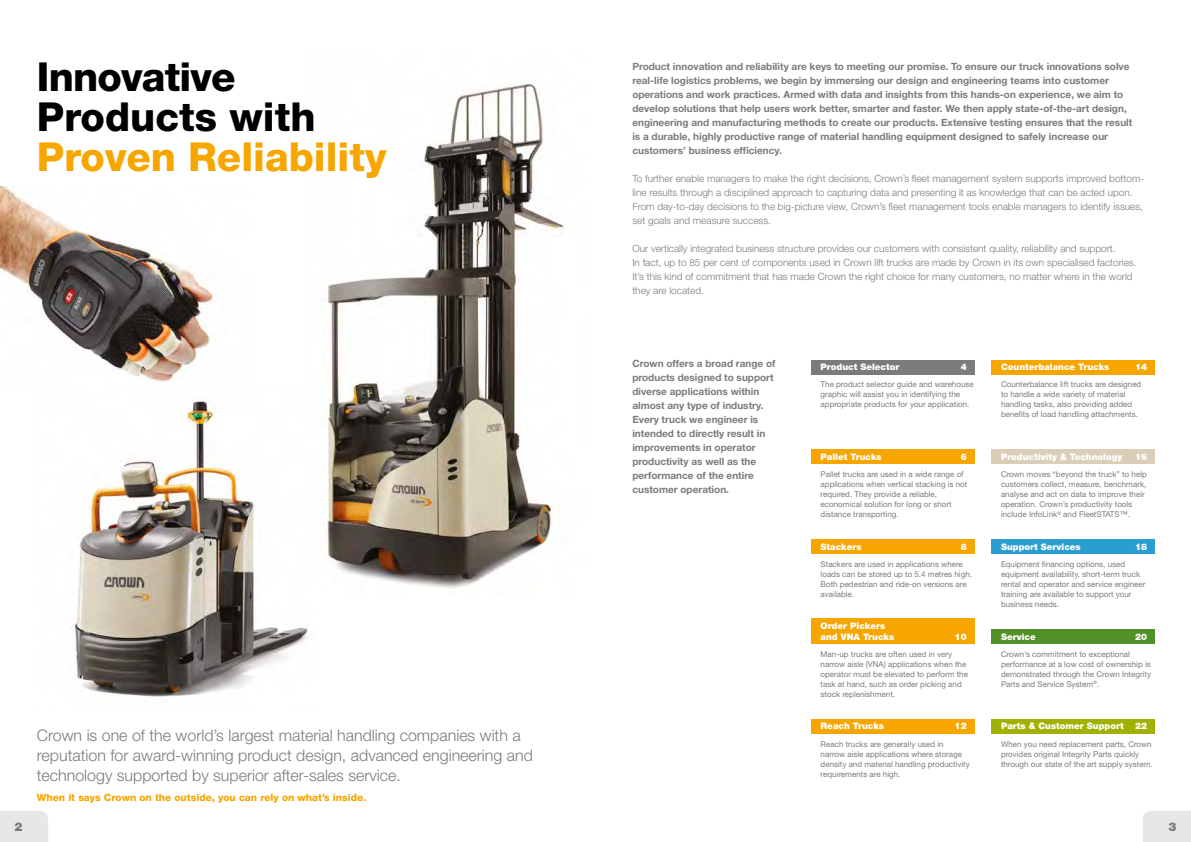
<style>
.page{position:relative;width:1191px;height:842px;background:#fff}
.page>*{position:absolute;margin:0;border:0;box-sizing:border-box;transform-origin:0 0}
.t1{font:800 40px/40px "Helvetica Neue LT Std";letter-spacing:-.02em;color:#000}
.t2{font:800 40px "Helvetica Neue LT Std";color:#f7a600}
.t3{font:300 16px/20px "Helvetica Neue LT Std";color:#7c7b7b}
.t4{font:900 12px "Helvetica Neue LT Std";color:#7c7b7b}
.t5{font:700 10px/14px "Helvetica Neue LT Std";color:#7c7b7b}
.t6{font:300 10px/14px "Helvetica Neue LT Std";color:#7c7b7b}
.t7{font:800 10px "Helvetica Neue LT Std";color:#f7a600}
.t8{font:900 9px/10.8px "Helvetica Neue LT Std";color:#fff}
.t9{font:8px/10px "Helvetica Neue LT Std";color:#7c7b7b}
</style>
<div class="page">
<img style="left:324px;top:82px;width:240px;height:507px">
<svg style="left:0;top:811px;width:48px;height:31px"></svg>
<svg style="left:1143px;top:811px;width:48px;height:31px"></svg>
<div style="left:811px;top:360px;width:163px;height:14px;background:#7c7b7b"></div>
<div style="left:811px;top:450px;width:163px;height:14px;background:#f7a600"></div>
<div style="left:811px;top:539px;width:163px;height:15px;background:#f7a600"></div>
<div style="left:811px;top:618px;width:163px;height:25px;background:#f7a600"></div>
<div style="left:811px;top:719px;width:163px;height:14px;background:#f7a600"></div>
<div style="left:991px;top:360px;width:163px;height:14px;background:#f7a600"></div>
<div style="left:991px;top:450px;width:163px;height:14px;background:#daceb8"></div>
<div style="left:991px;top:539px;width:163px;height:15px;background:#2a9ed0"></div>
<div style="left:991px;top:629px;width:163px;height:14px;background:#519127"></div>
<div style="left:991px;top:719px;width:163px;height:14px;background:#a0b101"></div>
<img style="left:0;top:186px;width:214px;height:196px">
<img style="left:71px;top:401px;width:237px;height:296px">
<h1 class="t1" style="left:37px;top:57px;width:280px">Innovative<br>Products with</h1>
<h1 class="t2" style="left:37px;top:133px;width:351px">Proven Reliability</h1>
<h2 class="t3" style="left:37px;top:725px;width:497px">Crown is one of the world’s largest material handling companies with a reputation for award-winning product design, advanced engineering and technology supported by superior after-sales service.</h2>
<p class="t7" style="left:37px;top:792px;width:331px">When it says Crown on the outside, you can rely on what’s inside.</p>
<p class="t5" style="left:632px;top:59px;width:501px">Product innovation and reliability are keys to meeting our promise. To ensure our truck innovations solve real-life logistics problems, we begin by immersing our design and engineering teams into customer operations and work practices. Armed with data and insights from this hands-on experience, we aim to develop solutions that help users work better, smarter and faster. We then apply state-of-the-art design, engineering and manufacturing methods to create our products. Extensive testing ensures that the result is a durable, highly productive range of material handling equipment designed to safely increase our customers’ business efficiency.</p>
<p class="t6" style="left:632px;top:171px;width:513px">To further enable managers to make the right decisions, Crown’s fleet management system supports improved bottom&shy;line results through a disciplined approach to capturing data and presenting it as knowledge that can be acted upon.<br>From day-to-day decisions to the big-picture view, Crown’s fleet management tools enable managers to identify issues, set goals and measure success.</p>
<p class="t6" style="left:632px;top:241px;width:506px">Our vertically integrated business structure provides our customers with consistent quality, reliability and support.<br>In fact, up to 85 per cent of components used in Crown lift trucks are made by Crown in its own specialised factories.<br>It’s this kind of commitment that has made Crown the right choice for many customers, no matter where in the world they are located.</p>
<p class="t5" style="left:632px;top:356px;width:145px">Crown offers a broad range of products designed to support diverse applications within almost any type of industry.<br>Every truck we engineer is intended to directly result in improvements in operator productivity as well as the performance of the entire customer operation.</p>
<p class="t8" style="left:820px;top:362px;width:80px">Product Selector</p>
<p class="t8" style="left:960px;top:362px;width:8px">4</p>
<p class="t9" style="left:820px;top:379px;width:155px">The product selector guide and warehouse graphic will assist you in identifying the appropriate products for your application.</p>
<p class="t8" style="left:820px;top:451px;width:63px">Pallet Trucks</p>
<p class="t8" style="left:960px;top:451px;width:8px">6</p>
<p class="t9" style="left:820px;top:469px;width:148px">Pallet trucks are used in a wide range of applications when vertical stacking is not required. They provide a reliable, economical solution for long or short distance transporting.</p>
<p class="t8" style="left:820px;top:541px;width:42px">Stackers</p>
<p class="t8" style="left:960px;top:541px;width:8px">8</p>
<p class="t9" style="left:820px;top:559px;width:153px">Stackers are used in applications where loads can be stored up to 5.4 metres high.<br>Both pedestrian and ride-on versions are available.</p>
<p class="t8" style="left:820px;top:621px;width:75px">Order Pickers and VNA Trucks</p>
<p class="t8" style="left:954px;top:631px;width:14px">10</p>
<p class="t9" style="left:820px;top:649px;width:149px">Man-up trucks are often used in very narrow aisle (VNA) applications when the operator must be elevated to perform the task at hand, such as order picking and stock replenishment.</p>
<p class="t8" style="left:820px;top:721px;width:65px">Reach Trucks</p>
<p class="t8" style="left:954px;top:721px;width:14px">12</p>
<p class="t9" style="left:820px;top:738px;width:151px">Reach trucks are generally used in narrow aisle applications where storage density and material handling productivity requirements are high.</p>
<p class="t8" style="left:1001px;top:362px;width:110px">Counterbalance Trucks</p>
<p class="t8" style="left:1135px;top:362px;width:14px">14</p>
<p class="t9" style="left:1001px;top:379px;width:142px">Counterbalance lift trucks are designed to handle a wide variety of material handling tasks, also providing added benefits of load handling attachments.</p>
<p class="t8" style="left:1001px;top:451px;width:123px">Productivity &amp; Technology</p>
<p class="t8" style="left:1135px;top:451px;width:14px">16</p>
<p class="t9" style="left:1001px;top:469px;width:147px">Crown moves “beyond the truck” to help customers collect, measure, benchmark, analyse and act on data to improve their operation. Crown’s productivity tools include InfoLink<sup>®</sup> and FleetSTATS™.</p>
<p class="t8" style="left:1001px;top:541px;width:81px">Support Services</p>
<p class="t8" style="left:1135px;top:541px;width:14px">18</p>
<p class="t9" style="left:1001px;top:559px;width:146px">Equipment financing options, used equipment availability, short-term truck rental and operator and service engineer training are available to support your business needs.</p>
<p class="t8" style="left:1001px;top:631px;width:36px">Service</p>
<p class="t8" style="left:1135px;top:631px;width:14px">20</p>
<p class="t9" style="left:1001px;top:649px;width:151px">Crown’s commitment to exceptional performance at a low cost of ownership is demonstrated through the Crown Integrity Parts and Service System<sup>®</sup>.</p>
<p class="t8" style="left:1001px;top:721px;width:124px">Parts &amp; Customer Support</p>
<p class="t8" style="left:1135px;top:721px;width:14px">22</p>
<p class="t9" style="left:1001px;top:738px;width:153px">When you need replacement parts, Crown provides original Integrity Parts quickly through our state of the art supply system.</p>
<h3 class="t4" style="left:14px;top:819px;width:10px">2</h3>
<h3 class="t4" style="left:1168px;top:819px;width:10px">3</h3>
</div>
